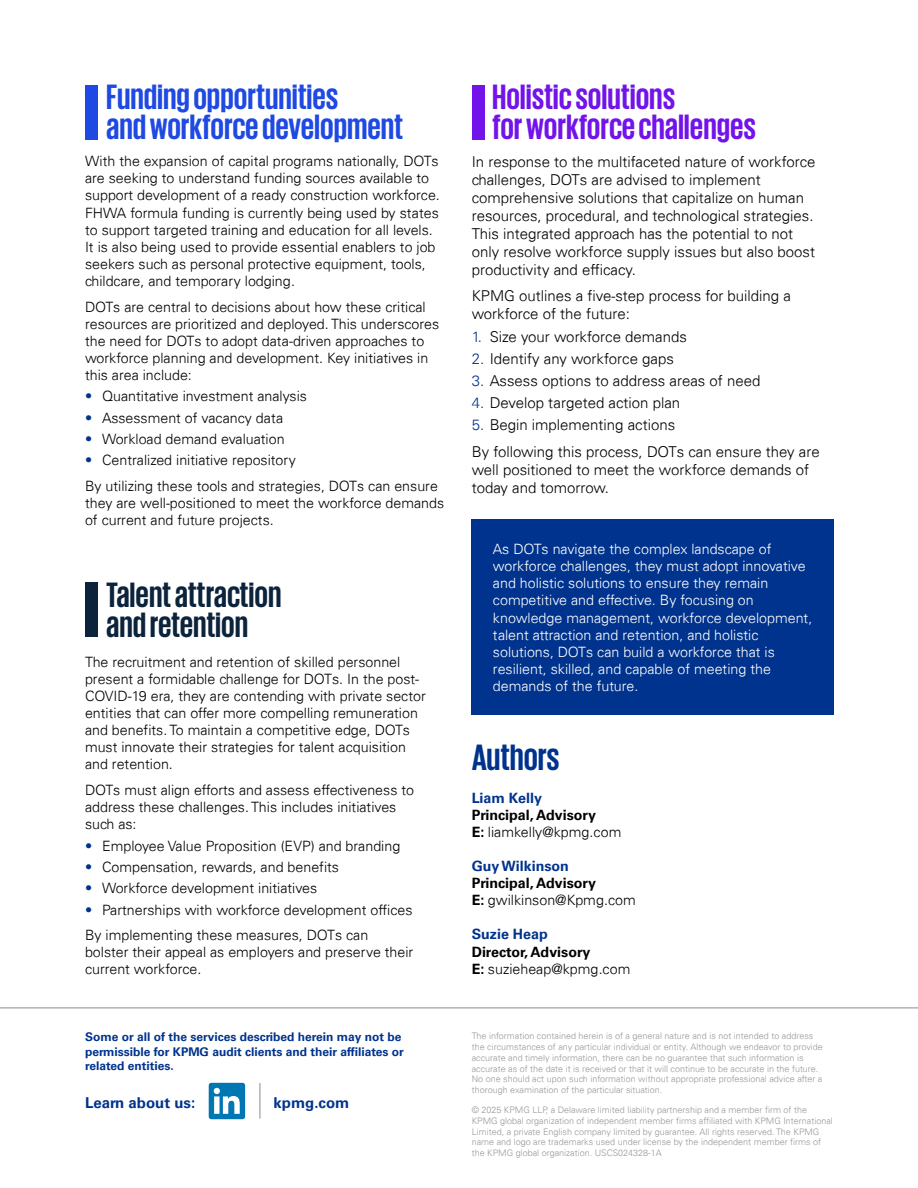
<style>
.page{position:relative;width:918px;height:1188px;background:#fff}
.page>*{position:absolute;margin:0;border:0;box-sizing:border-box;transform-origin:0 0}
.t1{font:700 37.5px "KPMG";color:#00338d}
.t2{font:700 36px/30px "KPMG";color:#1e49e2}
.t3{font:700 36px/30px "KPMG";color:#7213ea}
.t4{font:700 36px/30px "KPMG";letter-spacing:-.005em;color:#0c233c}
.t5{font:300 15px/18px "Univers 45";color:#000}
.t6{font:700 15px "Univers 65";color:#00338d}
.t7{font:300 14.25px/17.1px "Univers 45";color:#000}
.t8{font:300 14.25px/17.1px "Univers 45";color:#fff}
.t9{font:700 14.25px "Univers 65";color:#000}
.t10{font:700 14.25px "Univers 65";color:#00338d}
.t11{font:700 12px/14.4px "Univers 65";color:#00338d}
.t12{font:300 9px/10.8px "Univers 45";color:#989898}
.s1{color:#00338d}
.s2{font-size:14.25px}
.s3{font-family:"Univers 65";font-weight:700}
</style>
<div class="page">
<svg style="left:209px;top:1083px;width:36px;height:36px"></svg>
<hr style="left:259px;top:1083px;width:2px;height:36px;background:#b2b2b2">
<hr style="left:0;top:1007px;width:918px;height:2px;background:#b2b2b2">
<div style="left:85px;top:85px;width:13px;height:54px;background:#1e49e2"></div>
<div style="left:85px;top:583px;width:13px;height:54px;background:#0c233c"></div>
<div style="left:472px;top:85px;width:12px;height:54px;background:#7213ea"></div>
<div style="left:472px;top:520px;width:362px;height:195px;background:#00338d"></div>
<h2 class="t2" style="left:106px;top:81px;width:298px">Funding opportunities<br>and workforce development</h2>
<p class="t7" style="left:85px;top:153px;width:356px">With the expansion of capital programs nationally, DOTs are seeking to understand funding sources available to support development of a ready construction workforce.<br>FHWA formula funding is currently being used by states to support targeted training and education for all levels.<br>It is also being used to provide essential enablers to job seekers such as personal protective equipment, tools, childcare, and temporary lodging.</p>
<p class="t7" style="left:85px;top:298px;width:356px">DOTs are central to decisions about how these critical resources are prioritized and deployed. This underscores the need for DOTs to adopt data-driven approaches to workforce planning and development. Key initiatives in this area include:</p>
<p class="t7" style="left:85px;top:388px;width:224px"><span class="s1">•</span> Quantitative investment analysis</p>
<p class="t7" style="left:85px;top:409px;width:200px"><span class="s1">•</span> Assessment of vacancy data</p>
<p class="t7" style="left:85px;top:430px;width:201px"><span class="s1">•</span> Workload demand evaluation</p>
<p class="t7" style="left:85px;top:447px;width:354px;line-height:25.7px"><span class="s1">•</span> Centralized initiative repository<br>By utilizing these tools and strategies, DOTs can ensure</p>
<p class="t7" style="left:85px;top:494px;width:361px">they are well-positioned to meet the workforce demands of current and future projects.</p>
<h2 class="t4" style="left:106px;top:579px;width:177px">Talent attraction and retention</h2>
<p class="t7" style="left:85px;top:653px;width:342px">The recruitment and retention of skilled personnel present a formidable challenge for DOTs. In the post-COVID-19 era, they are contending with private sector entities that can offer more compelling remuneration and benefits. To maintain a competitive edge, DOTs must innovate their strategies for talent acquisition and retention.</p>
<p class="t7" style="left:85px;top:781px;width:331px">DOTs must align efforts and assess effectiveness to address these challenges. This includes initiatives such as:</p>
<p class="t7" style="left:85px;top:837px;width:317px"><span class="s1">•</span> Employee Value Proposition (EVP) and branding</p>
<p class="t7" style="left:85px;top:858px;width:256px"><span class="s1">•</span> Compensation, rewards, and benefits</p>
<p class="t7" style="left:85px;top:880px;width:234px"><span class="s1">•</span> Workforce development initiatives</p>
<p class="t7" style="left:85px;top:897px;width:329px;line-height:25.7px"><span class="s1">•</span> Partnerships with workforce development offices<br>By implementing these measures, DOTs can</p>
<p class="t7" style="left:85px;top:944px;width:330px">bolster their appeal as employers and preserve their current workforce.</p>
<p class="t11" style="left:85px;top:1030px;width:320px">Some or all of the services described herein may not be permissible for KPMG audit clients and their affiliates or related entities.</p>
<p class="t6" style="left:85px;top:1094px;width:112px">Learn about us:</p>
<p class="t6" style="left:274px;top:1094px;width:77px">kpmg.com</p>
<h2 class="t3" style="left:492px;top:81px;width:265px">Holistic solutions<br>for workforce challenges</h2>
<p class="t5" style="left:472px;top:152px;width:345px">In response to the multifaceted nature of workforce challenges, DOTs are advised to implement comprehensive solutions that capitalize on human resources, procedural, and technological strategies.<br>This integrated approach has the potential to not only resolve workforce supply issues but also boost productivity and efficacy.</p>
<p class="t5" style="left:472px;top:287px;width:321px">KPMG outlines a five<span class="s2">-</span>step process for building a workforce of the future:</p>
<p class="t5" style="left:472px;top:327px;width:217px"><span class="s1">1.</span> Size your workforce demands</p>
<p class="t5" style="left:472px;top:349px;width:204px"><span class="s1">2.</span> Identify any workforce gaps</p>
<p class="t5" style="left:472px;top:372px;width:290px"><span class="s1">3.</span> Assess options to address areas of need</p>
<p class="t5" style="left:472px;top:394px;width:210px"><span class="s1">4.</span> Develop targeted action plan</p>
<p class="t5" style="left:472px;top:412px;width:350px;line-height:26.5px"><span class="s1">5.</span> Begin implementing actions<br>By following this process, DOTs can ensure they are</p>
<p class="t5" style="left:472px;top:461px;width:339px">well positioned to meet the workforce demands of today and tomorrow.</p>
<p class="t8" style="left:493px;top:541px;width:321px">As DOTs navigate the complex landscape of workforce challenges, they must adopt innovative and holistic solutions to ensure they remain competitive and effective. By focusing on knowledge management, workforce development, talent attraction and retention, and holistic solutions, DOTs can build a workforce that is resilient, skilled, and capable of meeting the demands of the future.</p>
<h1 class="t1" style="left:472px;top:738px;width:89px">Authors</h1>
<p class="t10" style="left:472px;top:789px;width:72px">Liam Kelly</p>
<p class="t9" style="left:472px;top:806px;width:126px">Principal, Advisory</p>
<p class="t7" style="left:472px;top:823px;width:151px"><span class="s3">E:</span> liamkelly@kpmg.com</p>
<p class="t10" style="left:472px;top:858px;width:99px">Guy Wilkinson</p>
<p class="t9" style="left:472px;top:875px;width:126px">Principal, Advisory</p>
<p class="t7" style="left:472px;top:892px;width:166px"><span class="s3">E:</span> gwilkinson@Kpmg.com</p>
<p class="t10" style="left:472px;top:926px;width:78px">Suzie Heap</p>
<p class="t9" style="left:472px;top:943px;width:120px">Director, Advisory</p>
<p class="t7" style="left:472px;top:960px;width:160px"><span class="s3">E:</span> suzieheap@kpmg.com</p>
<p class="t12" style="left:472px;top:1031px;width:353px">The information contained herein is of a general nature and is not intended to address the circumstances of any particular individual or entity. Although we endeavor to provide accurate and timely information, there can be no guarantee that such information is accurate as of the date it is received or that it will continue to be accurate in the future.<br>No one should act upon such information without appropriate professional advice after a thorough examination of the particular situation.</p>
<p class="t12" style="left:472px;top:1104px;width:363px">© 2025 KPMG LLP, a Delaware limited liability partnership and a member firm of the KPMG global organization of independent member firms affiliated with KPMG International Limited, a private English company limited by guarantee. All rights reserved. The KPMG name and logo are trademarks used under license by the independent member firms of the KPMG global organization. USCS024328-1A</p>
</div>
